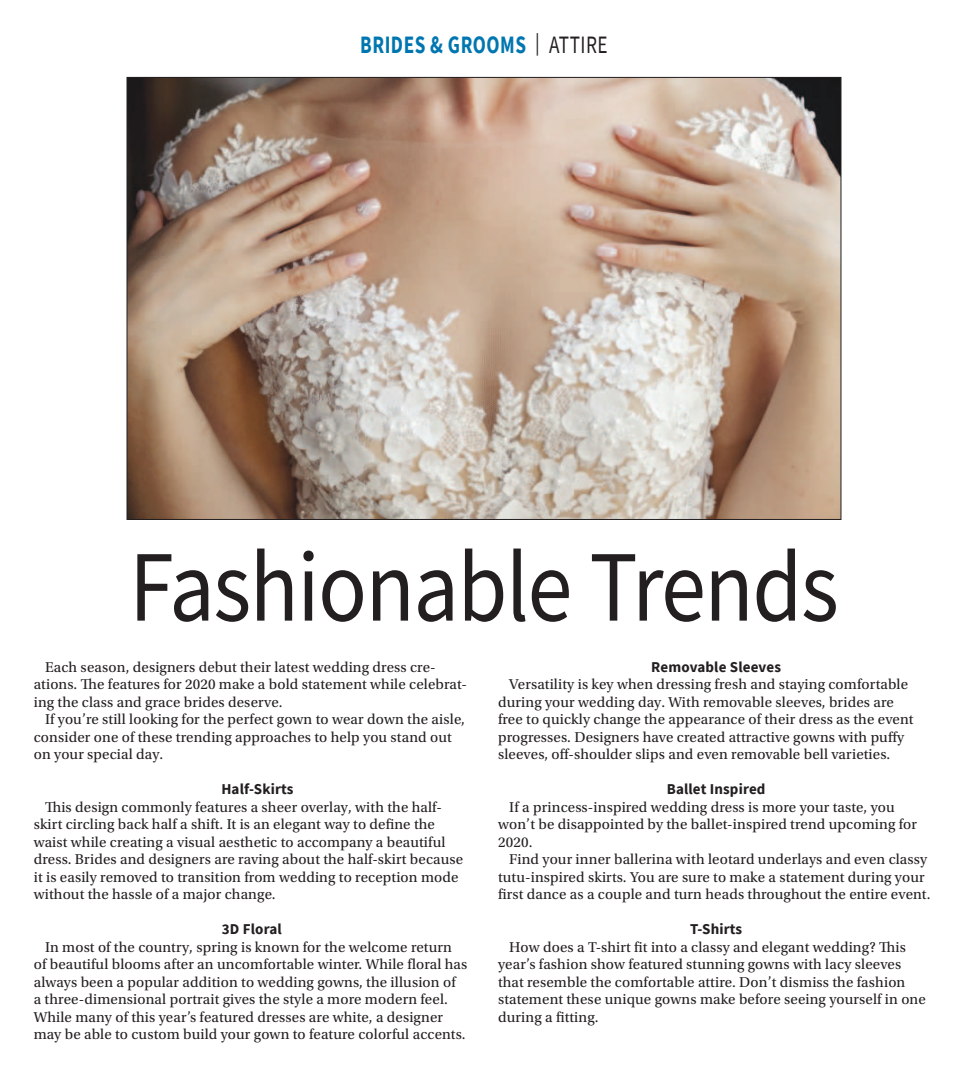
<style>
.page{position:relative;width:968px;height:1080px;background:#fff}
.page>*{position:absolute;margin:0;border:0;box-sizing:border-box;transform-origin:0 0}
.t1{font:101.25px "Source Sans Pro";letter-spacing:-.015em;color:#231f20;scale:.89 1}
.t2{font:700 25px "Source Sans Pro";letter-spacing:.025em;color:#0076b0;scale:.77 1}
.t3{font:15px/17.5px "Utopia Std";letter-spacing:.01em;color:#231f20}
.t4{font:700 15px "Source Sans Pro";letter-spacing:.01em;color:#231f20}
.s1{font-weight:400;font-size:22.5px;color:#231f20}
.s2{font-weight:400;color:#231f20}
</style>
<div class="page">
<img style="left:129px;top:79px;width:710px;height:439px">
<h2 class="t2" style="left:360px;top:34px;width:323px">BRIDES &amp; GROOMS <span class="s1">|</span> <span class="s2">ATTIRE</span></h2>
<h1 class="t1" style="left:129px;top:545px;width:798px">Fashionable Trends</h1>
<p class="t3" style="left:34px;top:659px;width:435px;text-indent:11px">Each season, designers debut their latest wedding dress cre&shy;ations. The features for 2020 make a bold statement while celebrat&shy;ing the class and grace brides deserve.</p>
<p class="t3" style="left:34px;top:712px;width:433px;text-indent:11px">If you’re still looking for the perfect gown to wear down the aisle, consider one of these trending approaches to help you stand out on your special day.</p>
<p class="t4" style="left:221px;top:783px;width:74px">Half-Skirts</p>
<p class="t3" style="left:34px;top:799px;width:431px;text-indent:11px">This design commonly features a sheer overlay, with the half&shy;skirt circling back half a shift. It is an elegant way to define the waist while creating a visual aesthetic to accompany a beautiful dress. Brides and designers are raving about the half-skirt because it is easily removed to transition from wedding to reception mode without the hassle of a major change.</p>
<p class="t4" style="left:222px;top:923px;width:61px">3D Floral</p>
<p class="t3" style="left:34px;top:939px;width:435px;text-indent:11px">In most of the country, spring is known for the welcome return of beautiful blooms after an uncomfortable winter. While floral has always been a popular addition to wedding gowns, the illusion of<br>a three-dimensional portrait gives the style a more modern feel.<br>While many of this year’s featured dresses are white, a designer may be able to custom build your gown to feature colorful accents.</p>
<p class="t4" style="left:651px;top:661px;width:131px">Removable Sleeves</p>
<p class="t3" style="left:498px;top:677px;width:417px;text-indent:11px">Versatility is key when dressing fresh and staying comfortable during your wedding day. With removable sleeves, brides are free to quickly change the appearance of their dress as the event progresses. Designers have created attractive gowns with puffy sleeves, off-shoulder slips and even removable bell varieties.</p>
<p class="t4" style="left:666px;top:784px;width:100px">Ballet Inspired</p>
<p class="t3" style="left:498px;top:800px;width:420px;text-indent:11px">If a princess-inspired wedding dress is more your taste, you won’t be disappointed by the ballet-inspired trend upcoming for<br>2020.</p>
<p class="t3" style="left:498px;top:852px;width:434px;text-align:center">Find your inner ballerina with leotard underlays and even classy tutu-inspired skirts. You are sure to make a statement during your first dance as a couple and turn heads throughout the entire event.</p>
<p class="t4" style="left:690px;top:924px;width:54px">T-Shirts</p>
<p class="t3" style="left:498px;top:940px;width:429px;text-indent:11px">How does a T-shirt fit into a classy and elegant wedding? This year’s fashion show featured stunning gowns with lacy sleeves that resemble the comfortable attire. Don’t dismiss the fashion statement these unique gowns make before seeing yourself in one during a fitting.</p>
</div>
